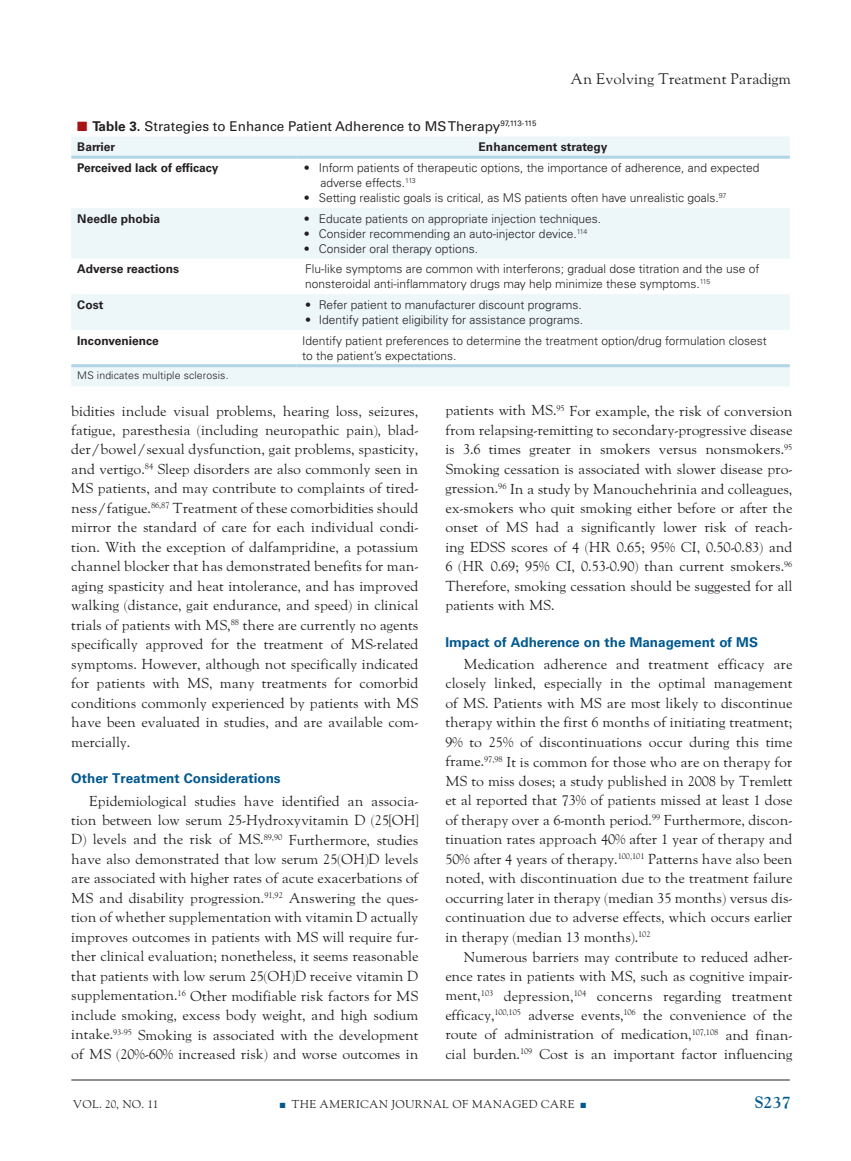
<style>
.page{position:relative;width:851px;height:1161px;background:#fff}
.page>*{position:absolute;margin:0;border:0;box-sizing:border-box;transform-origin:0 0}
.t1{font:700 16.5px "Goudy";color:#00588f}
.t2{font:15px "LTC Goudy Oldstyle Pro";letter-spacing:-.005em;color:#231f20}
.t3{font:14.25px/19.5px "LTC Goudy Oldstyle Pro";letter-spacing:-.005em;color:#231f20;text-align:justify}
.t4{font:700 13.5px "Univers LT Std";color:#00588f}
.t5{font:13.5px "Univers LT Std";color:#231f20}
.t6{font:300 12px/15px "Univers LT Std";color:#231f20}
.t7{font:700 12px "Univers LT Std";color:#231f20}
.t8{font:11.25px "LTC Goudy Oldstyle Pro";letter-spacing:.02em;color:#231f20}
.t9{font:300 10.5px "Univers LT Std";letter-spacing:.01em;color:#231f20}
.s1{color:#a61216}
.s2{font-weight:700}
.s3{color:#00588f}
</style>
<div class="page">
<hr style="left:71px;top:1080px;width:718px;height:1px;background:#231f20">
<svg style="left:71px;top:137px;width:718px;height:249px;fill:#edf6f9"></svg>
<hr style="left:71px;top:156px;width:225px;height:3px;background:#b1d5e7">
<hr style="left:296px;top:156px;width:493px;height:3px;background:#b1d5e7">
<hr style="left:71px;top:364px;width:225px;height:3px;background:#b1d5e7">
<hr style="left:296px;top:364px;width:493px;height:3px;background:#b1d5e7">
<p class="t2" style="left:570px;top:71px;width:222px">An Evolving Treatment Paradigm</p>
<p class="t5" style="left:77px;top:118px;width:460px"><span class="s1">■</span> <span class="s2">Table 3.</span> Strategies to Enhance Patient Adherence to MS Therapy<sup>97,113-115</sup></p>
<p class="t7" style="left:77px;top:140px;width:39px">Barrier</p>
<p class="t7" style="left:478px;top:140px;width:130px">Enhancement strategy</p>
<p class="t7" style="left:77px;top:161px;width:143px">Perceived lack of efficacy</p>
<p class="t6" style="left:320px;top:160px;width:440px;text-indent:-17px">• Inform patients of therapeutic options, the importance of adherence, and expected adverse effects.<sup>113</sup></p>
<p class="t6" style="left:304px;top:190px;width:424px">• Setting realistic goals is critical, as MS patients often have unrealistic goals.<sup>97</sup></p>
<p class="t7" style="left:77px;top:211px;width:84px">Needle phobia</p>
<p class="t6" style="left:304px;top:211px;width:299px">• Educate patients on appropriate injection techniques.</p>
<p class="t6" style="left:304px;top:226px;width:285px">• Consider recommending an auto-injector device.<sup>114</sup></p>
<p class="t6" style="left:304px;top:241px;width:176px">• Consider oral therapy options.</p>
<p class="t7" style="left:77px;top:262px;width:103px">Adverse reactions</p>
<p class="t6" style="left:305px;top:262px;width:456px">Flu-like symptoms are common with interferons; gradual dose titration and the use of nonsteroidal anti-inflammatory drugs may help minimize these symptoms.<sup>115</sup></p>
<p class="t7" style="left:77px;top:298px;width:28px">Cost</p>
<p class="t6" style="left:305px;top:297px;width:278px">• Refer patient to manufacturer discount programs.</p>
<p class="t6" style="left:305px;top:312px;width:279px">• Identify patient eligibility for assistance programs.</p>
<p class="t7" style="left:77px;top:333px;width:83px">Inconvenience</p>
<p class="t6" style="left:302px;top:333px;width:466px">Identify patient preferences to determine the treatment option/drug formulation closest to the patient’s expectations.</p>
<p class="t9" style="left:77px;top:369px;width:153px">MS indicates multiple sclerosis.</p>
<p class="t3" style="left:71px;top:402px;width:348px">bidities include visual problems, hearing loss, seizures, fatigue, paresthesia (including neuropathic pain), blad&shy;der/bowel/sexual dysfunction, gait problems, spasticity, and vertigo.<sup>84</sup> Sleep disorders are also commonly seen in MS patients, and may contribute to complaints of tired&shy;ness/fatigue.<sup>86,87</sup> Treatment of these comorbidities should mirror the standard of care for each individual condi&shy;tion. With the exception of dalfampridine, a potassium channel blocker that has demonstrated benefits for man&shy;aging spasticity and heat intolerance, and has improved walking (distance, gait endurance, and speed) in clinical trials of patients with MS,<sup>88</sup> there are currently no agents specifically approved for the treatment of MS-related symptoms. However, although not specifically indicated for patients with MS, many treatments for comorbid conditions commonly experienced by patients with MS have been evaluated in studies, and are available com&shy;mercially.</p>
<p class="t4" style="left:71px;top:770px;width:211px">Other Treatment Considerations</p>
<p class="t3" style="left:71px;top:792px;width:348px;text-indent:18px">Epidemiological studies have identified an associa&shy;tion between low serum 25-Hydroxyvitamin D (25[OH] D) levels and the risk of MS.<sup>89,90</sup> Furthermore, studies have also demonstrated that low serum 25(OH)D levels are associated with higher rates of acute exacerbations of MS and disability progression.<sup>91,92</sup> Answering the ques&shy;tion of whether supplementation with vitamin D actually improves outcomes in patients with MS will require fur&shy;ther clinical evaluation; nonetheless, it seems reasonable that patients with low serum 25(OH)D receive vitamin D supplementation.<sup>16</sup> Other modifiable risk factors for MS include smoking, excess body weight, and high sodium intake.<sup>93-95</sup> Smoking is associated with the development of MS (20%-60% increased risk) and worse outcomes in</p>
<p class="t3" style="left:445px;top:402px;width:348px">patients with MS.<sup>95</sup> For example, the risk of conversion from relapsing-remitting to secondary-progressive disease is 3.6 times greater in smokers versus nonsmokers.<sup>95<br></sup>Smoking cessation is associated with slower disease pro&shy;gression.<sup>96</sup> In a study by Manouchehrinia and colleagues, ex-smokers who quit smoking either before or after the onset of MS had a significantly lower risk of reach&shy;ing EDSS scores of 4 (HR 0.65; 95% CI, 0.50-0.83) and 6 (HR 0.69; 95% CI, 0.53-0.90) than current smokers.<sup>96<br></sup>Therefore, smoking cessation should be suggested for all patients with MS.</p>
<p class="t4" style="left:445px;top:634px;width:314px">Impact of Adherence on the Management of MS</p>
<p class="t3" style="left:445px;top:655px;width:348px;text-indent:18px">Medication adherence and treatment efficacy are closely linked, especially in the optimal management of MS. Patients with MS are most likely to discontinue therapy within the first 6 months of initiating treatment; 9% to 25% of discontinuations occur during this time frame.<sup>97,98</sup> It is common for those who are on therapy for MS to miss doses; a study published in 2008 by Tremlett et al reported that 73% of patients missed at least 1 dose of therapy over a 6-month period.<sup>99</sup> Furthermore, discon&shy;tinuation rates approach 40% after 1 year of therapy and 50% after 4 years of therapy.<sup>100,101</sup> Patterns have also been noted, with discontinuation due to the treatment failure occurring later in therapy (median 35 months) versus dis&shy;continuation due to adverse effects, which occurs earlier in therapy (median 13 months).<sup>102</sup></p>
<p class="t3" style="left:445px;top:948px;width:348px;text-indent:18px">Numerous barriers may contribute to reduced adher&shy;ence rates in patients with MS, such as cognitive impair&shy;ment,<sup>103</sup> depression,<sup>104</sup> concerns regarding treatment efficacy,<sup>100,105</sup> adverse events,<sup>106</sup> the convenience of the route of administration of medication,<sup>107,108</sup> and finan&shy;cial burden.<sup>109</sup> Cost is an important factor influencing</p>
<p class="t8" style="left:73px;top:1098px;width:87px">VOL. 20, NO. 11</p>
<p class="t8" style="left:280px;top:1098px;width:307px"><span class="s3">■</span> THE AMERICAN JOURNAL OF MANAGED CARE <span class="s3">■</span></p>
<p class="t1" style="left:754px;top:1092px;width:38px">S237</p>
</div>
